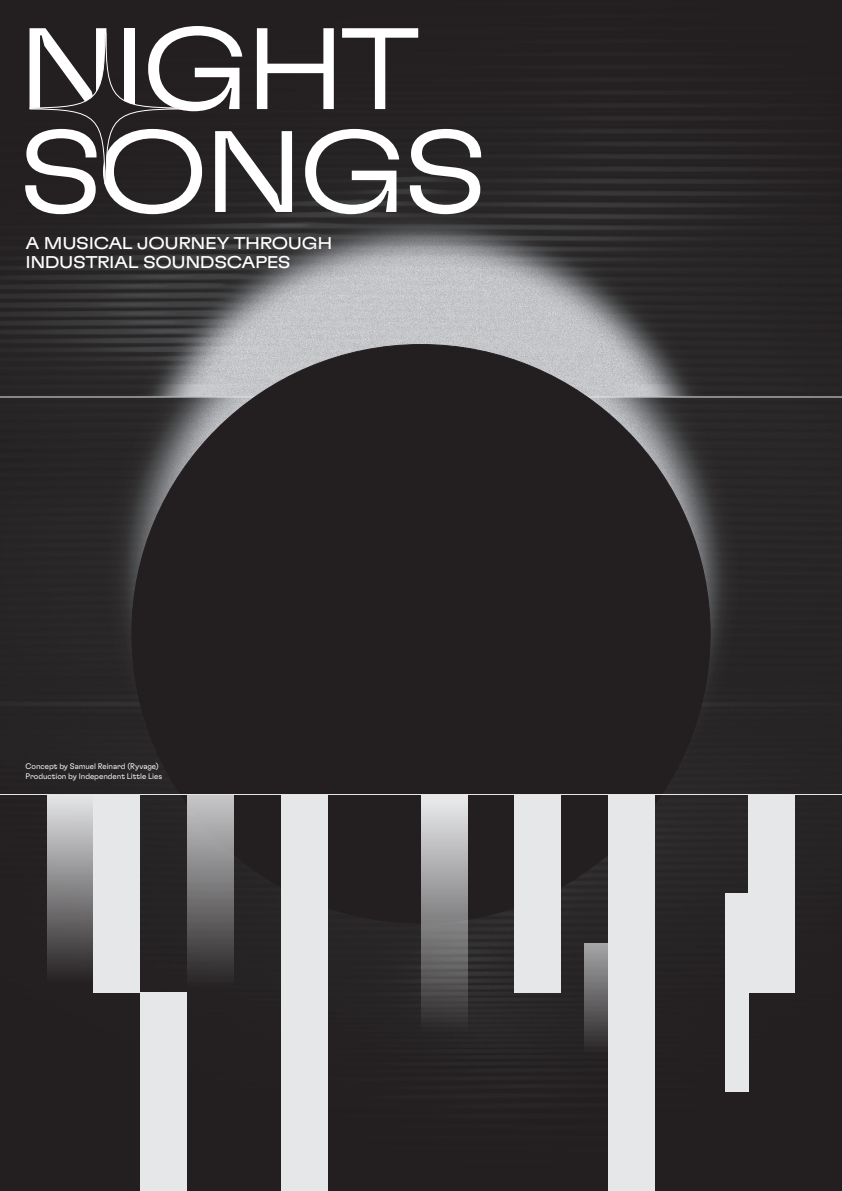
<style>
.page{position:relative;width:842px;height:1191px;background:#fff}
.page>*{position:absolute;margin:0;border:0;box-sizing:border-box;transform-origin:0 0}
.t1{font:300 expanded 115.5px "GT Flexa";letter-spacing:-.045em;color:#fff}
.t2{font:expanded 17px/19px "GT Flexa";letter-spacing:-.025em;color:#fff}
.t3{font:300 8px "GT Flexa";letter-spacing:-.005em;color:#fff}
</style>
<div class="page">
<img style="left:0;top:0;width:842px;height:1191px">
<hr style="left:0;top:396px;width:842px;height:1px;background:#e6e7e9">
<div style="left:132px;top:344px;width:578px;height:579px;background:#231f20;border-radius:50%"></div>
<hr style="left:0;top:794px;width:842px;height:1px;background:#e6e7e9">
<div style="left:47px;top:794px;width:47px;height:198px;background:linear-gradient(to bottom,#e5e6e8,#1d191a)"></div>
<div style="left:281px;top:794px;width:46px;height:397px;background:#e6e7e9"></div>
<div style="left:748px;top:794px;width:47px;height:198px;background:#e6e7e9"></div>
<svg style="left:421px;top:795px;width:47px;height:296px;background:#767576"></svg>
<div style="left:94px;top:794px;width:46px;height:198px;background:#e6e7e9"></div>
<div style="left:187px;top:794px;width:47px;height:198px;background:linear-gradient(to bottom,#c8c9ca,#242122)"></div>
<div style="left:140px;top:992px;width:47px;height:199px;background:#e6e7e9"></div>
<div style="left:608px;top:794px;width:47px;height:397px;background:#e6e7e9"></div>
<div style="left:725px;top:893px;width:23px;height:198px;background:#e6e7e9"></div>
<div style="left:514px;top:794px;width:47px;height:198px;background:#e6e7e9"></div>
<svg style="left:585px;top:943px;width:23px;height:198px;background:#494648"></svg>
<div style="left:30px;top:33px;width:151px;height:151px;background:#231f20;border-radius:75px"></div>
<p class="t1" style="left:18px;top:-3px;width:404px">NIGHT</p>
<p class="t1" style="left:18px;top:100px;width:473px">SONGS</p>
<p class="t2" style="left:26px;top:232px;width:308px">A MUSICAL JOURNEY THROUGH<br>INDUSTRIAL SOUNDSCAPES</p>
<p class="t3" style="left:26px;top:761px;width:135px">Concept by Samuel Reinard (Ryvage)</p>
<p class="t3" style="left:26px;top:771px;width:138px">Production by Independent Little Lies</p>
</div>
